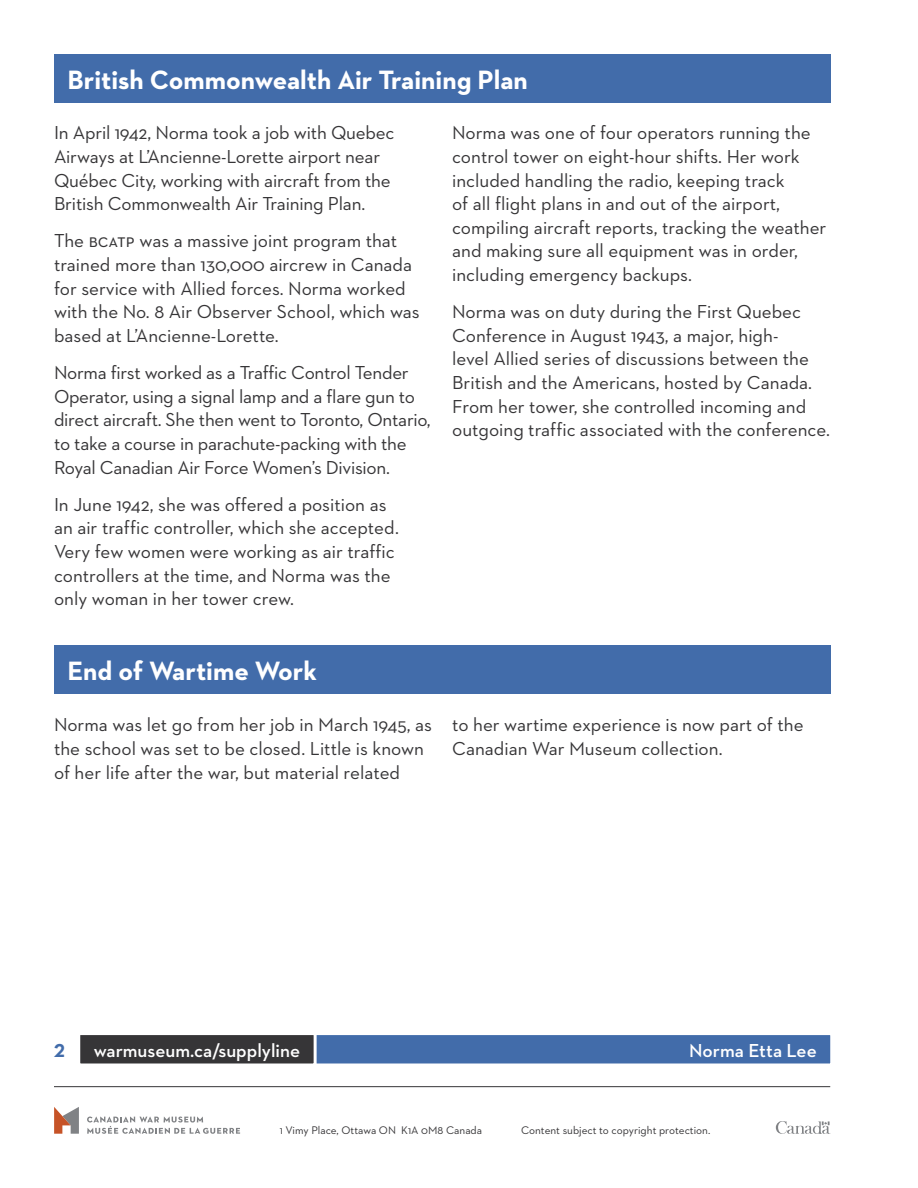
<style>
.page{position:relative;width:918px;height:1188px;background:#fff}
.page>*{position:absolute;margin:0;border:0;box-sizing:border-box;transform-origin:0 0}
.t1{font:700 27px "Neutraface 2 Text";color:#fff}
.P_-_Body_Text{font:19.2px/23.5px "Neutraface 2 Text";color:#363537}
.t2{font:600 19.2px "Neutraface 2 Text";color:#fff}
.t3{font:700 19.2px "Neutraface 2 Text";color:#426caa}
.t4{font:11.25px "Neutraface 2 Text";color:#363537}
</style>
<div class="page">
<div style="left:79px;top:1034px;width:753px;height:31px;background:#426caa"></div>
<div style="left:77px;top:1032px;width:756px;height:34px;border:3px solid #fff"></div>
<div style="left:79px;top:1034px;width:236px;height:31px;background:#363537"></div>
<div style="left:77px;top:1032px;width:240px;height:34px;border:3px solid #fff"></div>
<svg style="left:776px;top:1121px;width:54px;height:13px"></svg>
<svg style="left:87px;top:1116px;width:153px;height:18px"></svg>
<svg style="left:54px;top:1107px;width:25px;height:27px"></svg>
<hr style="left:54px;top:1086px;width:776px;height:1px;background:#363537">
<div style="left:54px;top:54px;width:776px;height:48px;background:#426caa"></div>
<div style="left:54px;top:646px;width:776px;height:48px;background:#426caa"></div>
<h2 class="t1" style="left:68px;top:62px;width:462px">British Commonwealth Air Training Plan</h2>
<p class="P_-_Body_Text" style="left:54px;top:121px;width:342px">In April 1942, Norma took a job with Quebec Airways at L’Ancienne-Lorette airport near Québec City, working with aircraft from the British Commonwealth Air Training Plan.</p>
<p class="P_-_Body_Text" style="left:54px;top:229px;width:367px">The bcatp was a massive joint program that trained more than 130,000 aircrew in Canada for service with Allied forces. Norma worked with the No. 8 Air Observer School, which was based at L’Ancienne-Lorette.</p>
<p class="P_-_Body_Text" style="left:54px;top:360px;width:378px">Norma first worked as a Traffic Control Tender Operator, using a signal lamp and a flare gun to direct aircraft. She then went to Toronto, Ontario, to take a course in parachute-packing with the Royal Canadian Air Force Women’s Division.</p>
<p class="P_-_Body_Text" style="left:54px;top:492px;width:346px">In June 1942, she was offered a position as an air traffic controller, which she accepted.<br>Very few women were working as air traffic controllers at the time, and Norma was the only woman in her tower crew.</p>
<p class="P_-_Body_Text" style="left:452px;top:121px;width:376px">Norma was one of four operators running the control tower on eight-hour shifts. Her work included handling the radio, keeping track<br>of all flight plans in and out of the airport, compiling aircraft reports, tracking the weather and making sure all equipment was in order, including emergency backups.</p>
<p class="P_-_Body_Text" style="left:452px;top:300px;width:379px">Norma was on duty during the First Quebec Conference in August 1943, a major, high-<br>level Allied series of discussions between the British and the Americans, hosted by Canada.<br>From her tower, she controlled incoming and outgoing traffic associated with the conference.</p>
<h2 class="t1" style="left:68px;top:654px;width:251px">End of Wartime Work</h2>
<p class="P_-_Body_Text" style="left:54px;top:713px;width:379px">Norma was let go from her job in March 1945, as the school was set to be closed. Little is known of her life after the war, but material related</p>
<p class="P_-_Body_Text" style="left:452px;top:713px;width:353px">to her wartime experience is now part of the<br>Canadian War Museum collection.</p>
<p class="t3" style="left:54px;top:1038px;width:12px">2</p>
<p class="t2" style="left:94px;top:1038px;width:208px">warmuseum.ca/supplyline</p>
<p class="t2" style="left:689px;top:1038px;width:129px">Norma Etta Lee</p>
<p class="t4" style="left:280px;top:1123px;width:204px">1 Vimy Place, Ottawa ON K1A 0M8 Canada</p>
<p class="t4" style="left:521px;top:1123px;width:191px">Content subject to copyright protection.</p>
</div>
